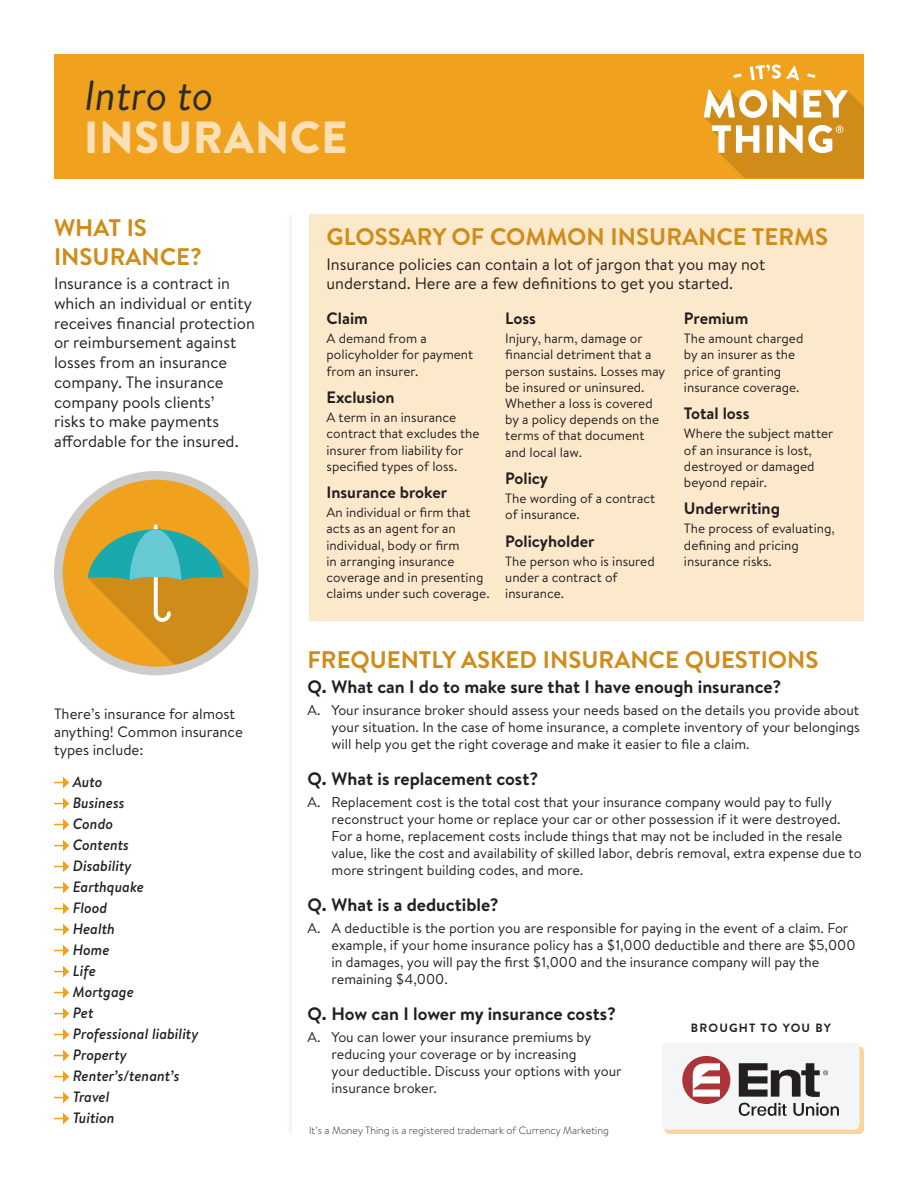
<style>
.page{position:relative;width:918px;height:1188px;background:#fff}
.page>*{position:absolute;margin:0;border:0;box-sizing:border-box;transform-origin:0 0}
.t1{font:900 45px "Brandon Text";letter-spacing:.02em;color:#fbdfb5}
.t2{font:italic 42px "Brandon Text";letter-spacing:-.005em;color:#2c2c25}
.t3{font:700 24px/28.8px "Brandon Text";color:#d08c18}
.t4{font:700 18px "Brandon Text";color:#231f20}
.t5{font:16.5px/19.8px "Brandon Text";color:#231f20}
.t6{font:700 16.5px "Brandon Text";color:#231f20}
.t7{font:italic 500 15px/21px "Brandon Text";color:#231f20}
.t8{font:15px/18px "Brandon Text";color:#231f20}
.t9{font:14.25px/17.1px "Brandon Text";color:#231f20}
.t10{font:13.5px/16.2px "Brandon Text";color:#231f20}
.t11{font:700 12px "Brandon Text";letter-spacing:.1em;color:#231f20}
.t12{font:300 10.5px "Brandon Text";color:#231f20}
</style>
<div class="page">
<div style="left:310px;top:214px;width:554px;height:407px;background:#fce9cc"></div>
<div style="left:665px;top:1046px;width:199px;height:88px;background:#fad5a0;border-radius:5px"></div>
<svg style="left:662px;top:1043px;width:198px;height:87px"></svg>
<svg style="left:54px;top:777px;width:15px;height:11px"></svg>
<svg style="left:54px;top:798px;width:15px;height:11px"></svg>
<svg style="left:54px;top:819px;width:15px;height:11px"></svg>
<svg style="left:54px;top:840px;width:15px;height:11px"></svg>
<svg style="left:54px;top:861px;width:15px;height:11px"></svg>
<svg style="left:54px;top:882px;width:15px;height:11px"></svg>
<svg style="left:54px;top:903px;width:15px;height:11px"></svg>
<svg style="left:54px;top:924px;width:15px;height:11px"></svg>
<svg style="left:54px;top:945px;width:15px;height:11px"></svg>
<svg style="left:54px;top:966px;width:15px;height:11px"></svg>
<svg style="left:54px;top:987px;width:15px;height:11px"></svg>
<svg style="left:54px;top:1008px;width:15px;height:11px"></svg>
<svg style="left:54px;top:1029px;width:15px;height:11px"></svg>
<svg style="left:54px;top:1050px;width:15px;height:11px"></svg>
<svg style="left:54px;top:1071px;width:15px;height:11px"></svg>
<svg style="left:54px;top:1092px;width:15px;height:11px"></svg>
<svg style="left:54px;top:1113px;width:15px;height:11px"></svg>
<div style="left:54px;top:471px;width:204px;height:204px;background:#cccccb;border-radius:50%"></div>
<svg style="left:63px;top:480px;width:187px;height:187px"></svg>
<hr style="left:289px;top:216px;width:3px;height:916px;background:#f5f2f0">
<div style="left:54px;top:54px;width:810px;height:124px;background:#f0a11e"></div>
<svg style="left:704px;top:64px;width:160px;height:114px"></svg>
<h2 class="t2" style="left:84px;top:66px;width:131px">Intro to</h2>
<h1 class="t1" style="left:84px;top:106px;width:265px">INSURANCE</h1>
<h3 class="t3" style="left:54px;top:213px;width:150px">WHAT IS<br>INSURANCE?</h3>
<p class="t5" style="left:54px;top:273px;width:203px">Insurance is a contract in which an individual or entity receives financial protection or reimbursement against losses from an insurance company. The insurance company pools clients’<br>risks to make payments affordable for the insured.</p>
<p class="t8" style="left:54px;top:705px;width:190px">There’s insurance for almost anything! Common insurance types include:</p>
<p class="t7" style="left:73px;top:771px;width:127px">Auto<br>Business<br>Condo<br>Contents<br>Disability<br>Earthquake<br>Flood<br>Health<br>Home<br>Life<br>Mortgage<br>Pet<br>Professional liability<br>Property<br>Renter’s/tenant’s<br>Travel<br>Tuition</p>
<h3 class="t3" style="left:327px;top:222px;width:503px">GLOSSARY OF COMMON INSURANCE TERMS</h3>
<p class="t5" style="left:327px;top:253px;width:440px">Insurance policies can contain a lot of jargon that you may not understand. Here are a few definitions to get you started.</p>
<p class="t6" style="left:327px;top:307px;width:43px">Claim</p>
<p class="t10" style="left:327px;top:330px;width:148px">A demand from a policyholder for payment from an insurer.</p>
<p class="t6" style="left:327px;top:386px;width:69px">Exclusion</p>
<p class="t10" style="left:327px;top:409px;width:154px">A term in an insurance contract that excludes the insurer from liability for specified types of loss.</p>
<p class="t6" style="left:327px;top:481px;width:122px">Insurance broker</p>
<p class="t10" style="left:327px;top:504px;width:165px">An individual or firm that acts as an agent for an individual, body or firm<br>in arranging insurance coverage and in presenting claims under such coverage.</p>
<p class="t6" style="left:505px;top:307px;width:32px">Loss</p>
<p class="t10" style="left:505px;top:330px;width:162px">Injury, harm, damage or financial detriment that a person sustains. Losses may be insured or uninsured.<br>Whether a loss is covered by a policy depends on the terms of that document and local law.</p>
<p class="t6" style="left:505px;top:467px;width:44px">Policy</p>
<p class="t10" style="left:505px;top:490px;width:152px">The wording of a contract of insurance.</p>
<p class="t6" style="left:505px;top:529px;width:91px">Policyholder</p>
<p class="t10" style="left:505px;top:553px;width:151px">The person who is insured under a contract of insurance.</p>
<p class="t6" style="left:684px;top:307px;width:66px">Premium</p>
<p class="t10" style="left:684px;top:330px;width:121px">The amount charged by an insurer as the price of granting insurance coverage.</p>
<p class="t6" style="left:684px;top:402px;width:67px">Total loss</p>
<p class="t10" style="left:684px;top:425px;width:151px">Where the subject matter of an insurance is lost, destroyed or damaged beyond repair.</p>
<p class="t6" style="left:684px;top:497px;width:98px">Underwriting</p>
<p class="t10" style="left:684px;top:520px;width:152px">The process of evaluating, defining and pricing insurance risks.</p>
<h3 class="t3" style="left:308px;top:645px;width:513px">FREQUENTLY ASKED INSURANCE QUESTIONS</h3>
<p class="t4" style="left:308px;top:675px;width:475px">Q. What can I do to make sure that I have enough insurance?</p>
<p class="t9" style="left:332px;top:701px;width:530px;text-align:justify;text-indent:-24px">A. Your insurance broker should assess your needs based on the details you provide about your situation. In the case of home insurance, a complete inventory of your belongings will help you get the right coverage and make it easier to file a claim.</p>
<p class="t4" style="left:308px;top:766px;width:232px">Q. What is replacement cost?</p>
<p class="t9" style="left:332px;top:793px;width:532px;text-indent:-24px">A. Replacement cost is the total cost that your insurance company would pay to fully reconstruct your home or replace your car or other possession if it were destroyed.<br>For a home, replacement costs include things that may not be included in the resale value, like the cost and availability of skilled labor, debris removal, extra expense due to more stringent building codes, and more.</p>
<p class="t4" style="left:308px;top:892px;width:193px">Q. What is a deductible?</p>
<p class="t9" style="left:332px;top:919px;width:525px;text-indent:-24px">A. A deductible is the portion you are responsible for paying in the event of a claim. For example, if your home insurance policy has a $1,000 deductible and there are $5,000 in damages, you will pay the first $1,000 and the insurance company will pay the remaining $4,000.</p>
<p class="t4" style="left:308px;top:1001px;width:310px">Q. How can I lower my insurance costs?</p>
<p class="t9" style="left:332px;top:1028px;width:292px;text-indent:-24px">A. You can lower your insurance premiums by reducing your coverage or by increasing<br>your deductible. Discuss your options with your insurance broker.</p>
<p class="t11" style="left:691px;top:1020px;width:142px">BROUGHT TO YOU BY</p>
<p class="t12" style="left:309px;top:1123px;width:301px">It’s a Money Thing is a registered trademark of Currency Marketing</p>
</div>
